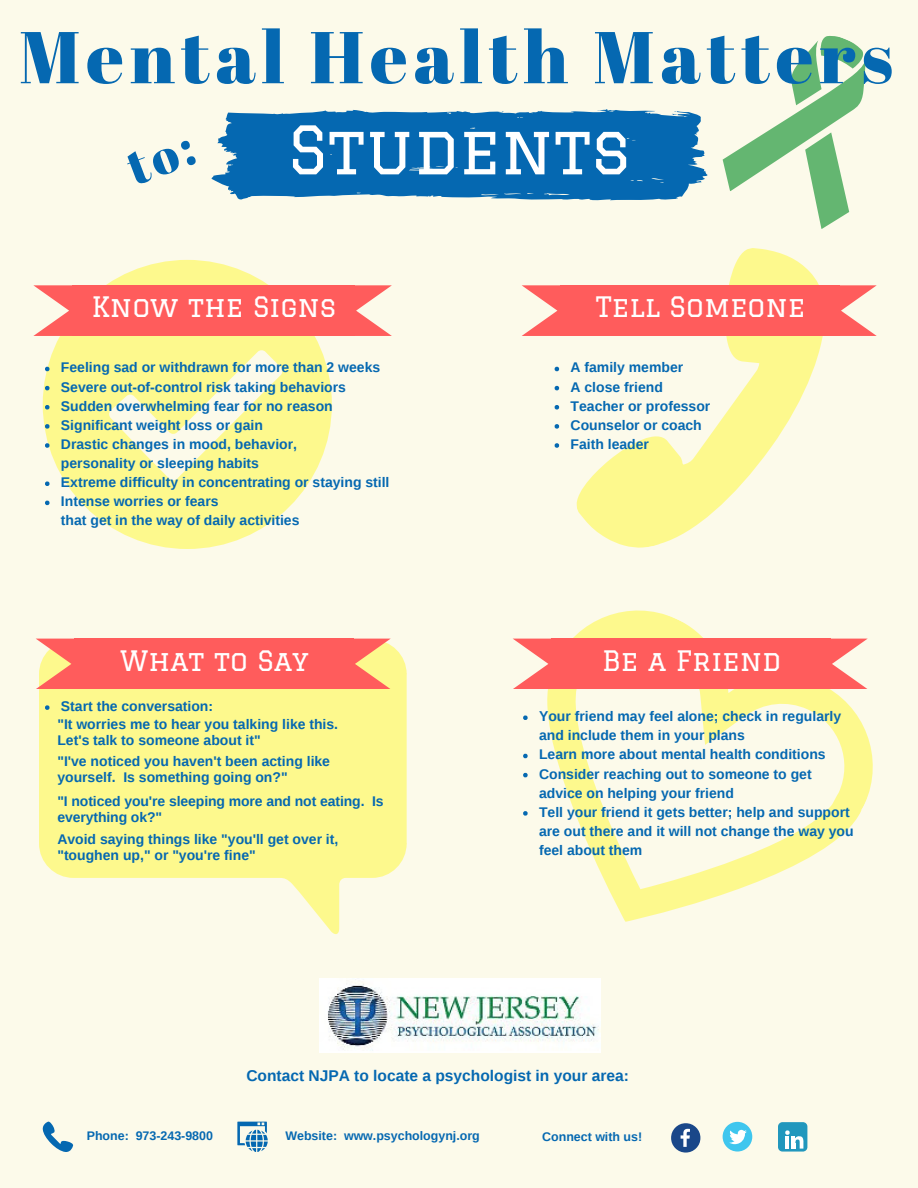
<style>
.page{position:relative;width:918px;height:1188px;background:#fcfaea}
.page>*{position:absolute;margin:0;border:0;box-sizing:border-box;transform-origin:0 0}
.t1{font:73.2px "Abril Fatface";letter-spacing:.08em;color:#0568b1}
.t2{font:65.4px "Graduate";color:#fff}
.t3{font:27.6px "Graduate";color:#fff}
.t4{font:700 15.6px "Liberation Sans";color:#0568b1}
.t5{font:700 13.95px/19.2px "Liberation Sans";color:#0568b1}
.t6{font:700 12.45px "Liberation Sans";color:#0568b1}
</style>
<div class="page">
<svg style="left:722px;top:36px;width:144px;height:193px"></svg>
<svg style="left:212px;top:109px;width:496px;height:91px;background:#2178b7"></svg>
<svg style="left:537px;top:248px;width:325px;height:300px"></svg>
<svg style="left:839px;top:285px;width:38px;height:50px"></svg>
<div style="left:560px;top:285px;width:279px;height:50px;background:#ff5c5c"></div>
<svg style="left:522px;top:285px;width:38px;height:50px"></svg>
<svg style="left:43px;top:260px;width:289px;height:289px;fill:#fdf98d"></svg>
<svg style="left:45px;top:367px;width:5px;height:4px"></svg>
<svg style="left:45px;top:386px;width:5px;height:4px"></svg>
<svg style="left:45px;top:405px;width:5px;height:5px"></svg>
<svg style="left:45px;top:424px;width:5px;height:5px"></svg>
<svg style="left:45px;top:443px;width:5px;height:5px"></svg>
<svg style="left:45px;top:482px;width:5px;height:4px"></svg>
<svg style="left:45px;top:501px;width:5px;height:4px"></svg>
<svg style="left:355px;top:285px;width:37px;height:50px"></svg>
<div style="left:72px;top:285px;width:283px;height:50px;background:#ff5c5c"></div>
<svg style="left:33px;top:285px;width:39px;height:50px"></svg>
<svg style="left:555px;top:367px;width:4px;height:4px"></svg>
<svg style="left:555px;top:386px;width:4px;height:4px"></svg>
<svg style="left:555px;top:405px;width:4px;height:5px"></svg>
<svg style="left:555px;top:424px;width:4px;height:5px"></svg>
<svg style="left:555px;top:443px;width:4px;height:5px"></svg>
<svg style="left:470px;top:610px;width:403px;height:369px"></svg>
<svg style="left:39px;top:844px;width:367px;height:90px"></svg>
<div style="left:39px;top:688px;width:367px;height:156px;background:#fdf98d"></div>
<svg style="left:36px;top:639px;width:370px;height:49px;background:#fe7265"></svg>
<svg style="left:45px;top:705px;width:5px;height:5px"></svg>
<svg style="left:830px;top:639px;width:38px;height:49px"></svg>
<div style="left:551px;top:639px;width:279px;height:49px;background:#ff5c5c"></div>
<svg style="left:513px;top:639px;width:38px;height:49px"></svg>
<svg style="left:523px;top:716px;width:5px;height:4px"></svg>
<svg style="left:523px;top:754px;width:5px;height:4px"></svg>
<svg style="left:523px;top:773px;width:5px;height:4px"></svg>
<svg style="left:523px;top:811px;width:5px;height:5px"></svg>
<img style="left:320px;top:979px;width:281px;height:74px">
<svg style="left:671px;top:1123px;width:29px;height:30px"></svg>
<div style="left:723px;top:1122px;width:29px;height:30px;background:#3fc6ee;border-radius:50%"></div>
<svg style="left:729px;top:1130px;width:18px;height:14px"></svg>
<div style="left:778px;top:1122px;width:29px;height:30px;background:#2197bd;border-radius:4px"></div>
<svg style="left:785px;top:1130px;width:19px;height:19px"></svg>
<svg style="left:237px;top:1122px;width:31px;height:30px"></svg>
<svg style="left:43px;top:1122px;width:30px;height:30px"></svg>
<h1 class="t1" style="left:19px;top:6px;width:876px">Mental Health Matters</h1>
<h2 class="t2" style="left:288px;top:112px;width:344px">Students</h2>
<h3 class="t3" style="left:92px;top:291px;width:246px">Know the Signs</h3>
<p class="t5" style="left:61px;top:358px;width:330px">Feeling sad or withdrawn for more than 2 weeks Severe out-of-control risk taking behaviors Sudden overwhelming fear for no reason Significant weight loss or gain<br>Drastic changes in mood, behavior,<br>personality or sleeping habits<br>Extreme difficulty in concentrating or staying still Intense worries or fears<br>that get in the way of daily activities</p>
<h3 class="t3" style="left:120px;top:644px;width:190px">What to Say</h3>
<p class="t5" style="left:57px;top:697px;width:282px;line-height:18.3px">Start the conversation:<br>"It worries me to hear you talking like this.</p>
<p class="t5" style="left:57px;top:730px;width:274px;line-height:21.3px">Let's talk to someone about it"<br>"I've noticed you haven't been acting like</p>
<p class="t5" style="left:57px;top:766px;width:328px;line-height:23.7px">yourself. Is something going on?"<br>"I noticed you're sleeping more and not eating. Is</p>
<p class="t5" style="left:57px;top:807px;width:106px">everything ok?"</p>
<p class="t5" style="left:57px;top:831px;width:283px;line-height:15.8px">Avoid saying things like "you'll get over it, "toughen up," or "you're fine"</p>
<h3 class="t3" style="left:596px;top:291px;width:211px">Tell Someone</h3>
<p class="t5" style="left:571px;top:358px;width:141px">A family member<br>A close friend<br>Teacher or professor<br>Counselor or coach<br>Faith leader</p>
<h3 class="t3" style="left:602px;top:644px;width:181px">Be a Friend</h3>
<p class="t5" style="left:539px;top:707px;width:316px">Your friend may feel alone; check in regularly and include them in your plans<br>Learn more about mental health conditions Consider reaching out to someone to get advice on helping your friend<br>Tell your friend it gets better; help and support are out there and it will not change the way you feel about them</p>
<p class="t4" style="left:246px;top:1067px;width:384px">Contact NJPA to locate a psychologist in your area:</p>
<p class="t6" style="left:87px;top:1128px;width:128px">Phone: 973-243-9800</p>
<p class="t6" style="left:285px;top:1128px;width:196px">Website: www.psychologynj.org</p>
<p class="t6" style="left:542px;top:1129px;width:101px">Connect with us!</p>
</div>
